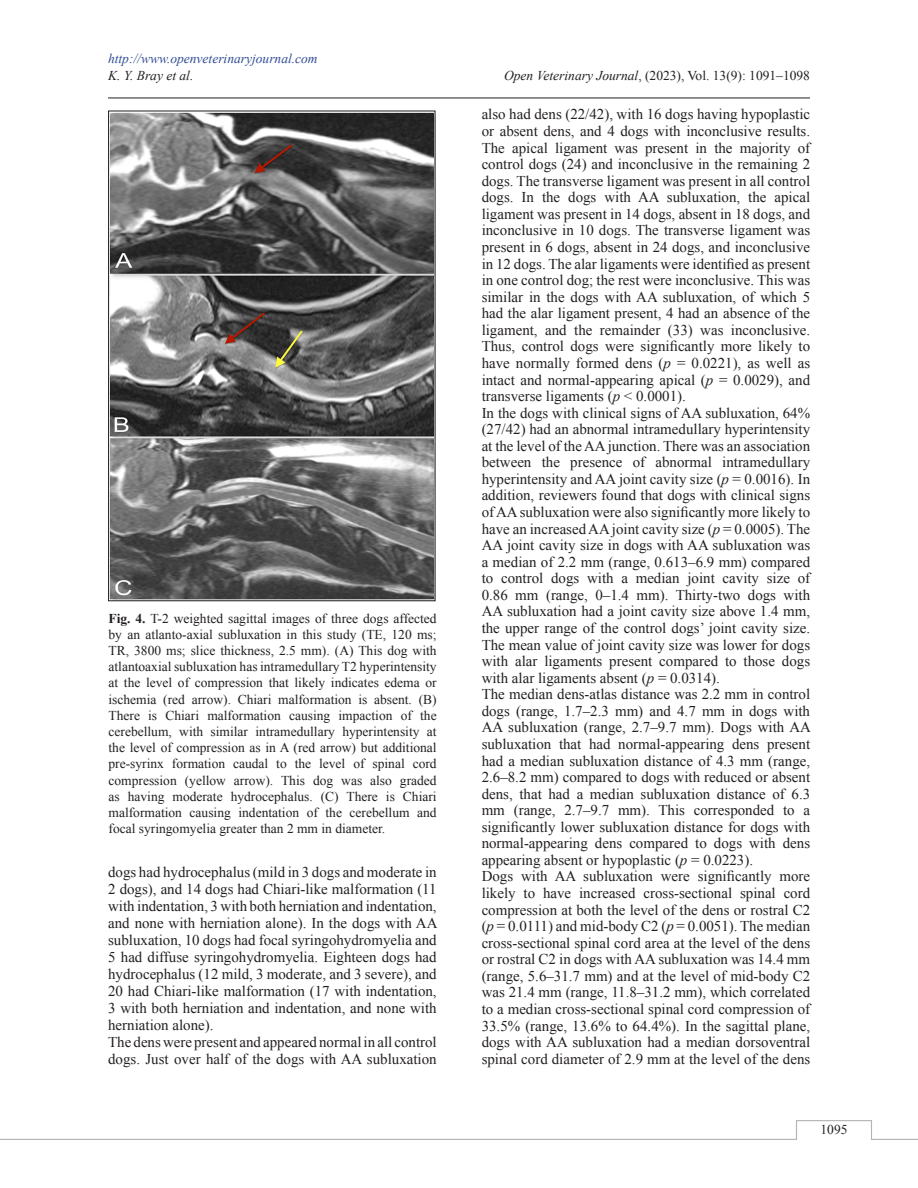
<style>
.page{position:relative;width:918px;height:1188px;background:#fff}
.page>*{position:absolute;margin:0;border:0;box-sizing:border-box;transform-origin:0 0}
.Para{font:15px/16.5px "Times New Roman";color:#231f20;text-align:justify}
.Fig_Caption{font:13.5px/16.2px "Times New Roman";color:#231f20;text-align:justify}
.t1{font:italic 13.5px "Times New Roman";color:#304d94}
.t2{font:italic 13.5px "Times New Roman";color:#231f20}
.s1{font-style:italic}
.s2{font-weight:700}
</style>
<div class="page">
<hr style="left:108px;top:98px;width:702px;height:1px;background:#231f20">
<svg style="left:0;top:1120px;width:918px;height:20px"></svg>
<img style="left:110px;top:113px;width:323px;height:486px">
<div style="left:108px;top:111px;width:327px;height:490px;border:1px solid #231f20"></div>
<p class="t1" style="left:108px;top:50px;width:211px">http://www.openveterinaryjournal.com</p>
<p class="t2" style="left:108px;top:66px;width:87px">K. Y. Bray et al.</p>
<p class="Fig_Caption" style="left:504px;top:67px;width:307px"><span class="s1">Open Veterinary Journal</span>, (2023), Vol. 13(9): 1091–1098</p>
<p class="Fig_Caption" style="left:109px;top:610px;width:330px"><span class="s2">Fig. 4.</span> T-2 weighted sagittal images of three dogs affected by an atlanto-axial subluxation in this study (TE, 120 ms; TR, 3800 ms; slice thickness, 2.5 mm). (A) This dog with atlantoaxial subluxation has intramedullary T2 hyperintensity at the level of compression that likely indicates edema or ischemia (red arrow). Chiari malformation is absent. (B)<br>There is Chiari malformation causing impaction of the cerebellum, with similar intramedullary hyperintensity at the level of compression as in A (red arrow) but additional pre-syrinx formation caudal to the level of spinal cord compression (yellow arrow). This dog was also graded as having moderate hydrocephalus. (C) There is Chiari malformation causing indentation of the cerebellum and focal syringomyelia greater than 2 mm in diameter.</p>
<p class="Para" style="left:108px;top:863px;width:331px;line-height:17px">dogs had hydrocephalus (mild in 3 dogs and moderate in 2 dogs), and 14 dogs had Chiari-like malformation (11 with indentation, 3 with both herniation and indentation, and none with herniation alone). In the dogs with AA subluxation, 10 dogs had focal syringohydromyelia and 5 had diffuse syringohydromyelia. Eighteen dogs had hydrocephalus (12 mild, 3 moderate, and 3 severe), and 20 had Chiari-like malformation (17 with indentation, 3 with both herniation and indentation, and none with herniation alone).</p>
<p class="Para" style="left:108px;top:1033px;width:330px;line-height:17px">The dens were present and appeared normal in all control dogs. Just over half of the dogs with AA subluxation</p>
<p class="Para" style="left:482px;top:106px;width:330px">also had dens (22/42), with 16 dogs having hypoplastic or absent dens, and 4 dogs with inconclusive results.<br>The apical ligament was present in the majority of control dogs (24) and inconclusive in the remaining 2 dogs. The transverse ligament was present in all control dogs. In the dogs with AA subluxation, the apical ligament was present in 14 dogs, absent in 18 dogs, and inconclusive in 10 dogs. The transverse ligament was present in 6 dogs, absent in 24 dogs, and inconclusive in 12 dogs. The alar ligaments were identified as present in one control dog; the rest were inconclusive. This was similar in the dogs with AA subluxation, of which 5 had the alar ligament present, 4 had an absence of the ligament, and the remainder (33) was inconclusive.<br>Thus, control dogs were significantly more likely to have normally formed dens (<span class="s1">p</span> = 0.0221), as well as intact and normal-appearing apical (<span class="s1">p</span> = 0.0029), and transverse ligaments (<span class="s1">p</span> &lt; 0.0001).</p>
<p class="Para" style="left:482px;top:404px;width:330px">In the dogs with clinical signs of AA subluxation, 64% (27/42) had an abnormal intramedullary hyperintensity at the level of the AA junction. There was an association between the presence of abnormal intramedullary hyperintensity and AA joint cavity size (<span class="s1">p</span> = 0.0016). In addition, reviewers found that dogs with clinical signs of AA subluxation were also significantly more likely to have an increased AA joint cavity size (<span class="s1">p</span> = 0.0005). The AA joint cavity size in dogs with AA subluxation was a median of 2.2 mm (range, 0.613–6.9 mm) compared to control dogs with a median joint cavity size of 0.86 mm (range, 0–1.4 mm). Thirty-two dogs with AA subluxation had a joint cavity size above 1.4 mm, the upper range of the control dogs’ joint cavity size.<br>The mean value of joint cavity size was lower for dogs with alar ligaments present compared to those dogs with alar ligaments absent (<span class="s1">p</span> = 0.0314).</p>
<p class="Para" style="left:482px;top:686px;width:331px">The median dens-atlas distance was 2.2 mm in control dogs (range, 1.7–2.3 mm) and 4.7 mm in dogs with AA subluxation (range, 2.7–9.7 mm). Dogs with AA subluxation that had normal-appearing dens present had a median subluxation distance of 4.3 mm (range, 2.6–8.2 mm) compared to dogs with reduced or absent dens, that had a median subluxation distance of 6.3 mm (range, 2.7–9.7 mm). This corresponded to a significantly lower subluxation distance for dogs with normal-appearing dens compared to dogs with dens appearing absent or hypoplastic (<span class="s1">p</span> = 0.0223).</p>
<p class="Para" style="left:482px;top:868px;width:330px">Dogs with AA subluxation were significantly more likely to have increased cross-sectional spinal cord compression at both the level of the dens or rostral C2 (<span class="s1">p</span> = 0.0111) and mid-body C2 (<span class="s1">p</span> = 0.0051). The median cross-sectional spinal cord area at the level of the dens or rostral C2 in dogs with AA subluxation was 14.4 mm (range, 5.6–31.7 mm) and at the level of mid-body C2 was 21.4 mm (range, 11.8–31.2 mm), which correlated to a median cross-sectional spinal cord compression of 33.5% (range, 13.6% to 64.4%). In the sagittal plane, dogs with AA subluxation had a median dorsoventral spinal cord diameter of 2.9 mm at the level of the dens</p>
<p class="Fig_Caption" style="left:820px;top:1121px;width:28px">1095</p>
</div>
